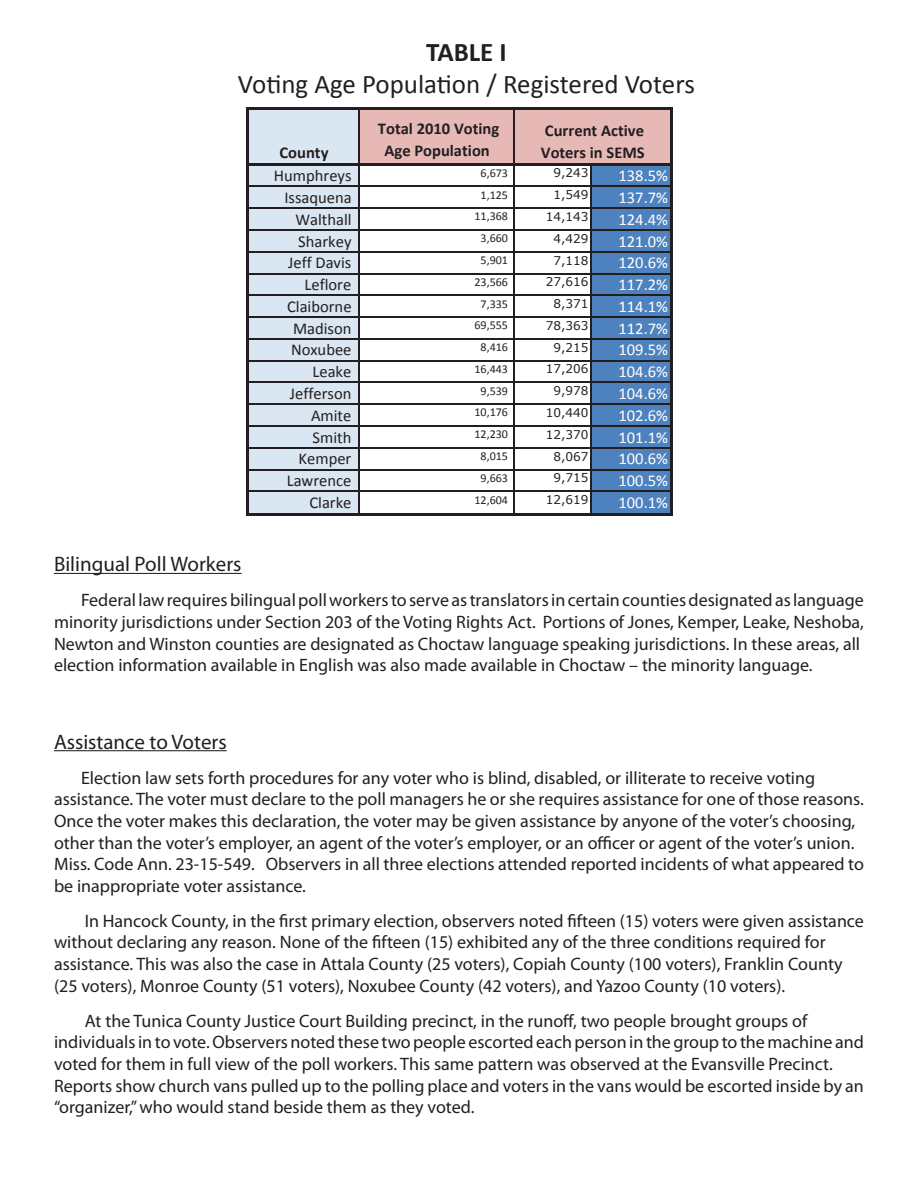
<style>
.page{position:relative;width:918px;height:1188px;background:#fff}
.page>*{position:absolute;margin:0;border:0;box-sizing:border-box;transform-origin:0 0}
.t1{font:27px "Calibri";color:#231f20}
.t2{font:700 27px "Calibri";color:#231f20}
.t3{font:21px "Myriad Pro";color:#231f20}
.t4{font:18px/21.6px "Myriad Pro";color:#231f20}
.t5{font:16.5px "Calibri";color:#231f20}
.t6{font:16.5px "Calibri";color:#fff}
.t7{font:700 16.5px/21.8px "Calibri";color:#231f20;text-align:center}
.t8{font:12px "Calibri";color:#231f20}
.t9{font:12px "Verdana";color:#231f20}
</style>
<div class="page">
<hr style="left:54px;top:573px;width:188px;height:1px;background:#231f20">
<hr style="left:54px;top:750px;width:173px;height:1px;background:#231f20">
<div style="left:248px;top:109px;width:112px;height:56px;background:#dae6f1"></div>
<div style="left:359px;top:109px;width:312px;height:56px;background:#e6b9b7"></div>
<div style="left:248px;top:165px;width:112px;height:349px;background:#dae6f1"></div>
<div style="left:591px;top:165px;width:80px;height:349px;background:#4e82be"></div>
<hr style="left:359px;top:110px;width:1px;height:53px;background:#231f20">
<hr style="left:513px;top:110px;width:2px;height:53px;background:#231f20">
<hr style="left:246px;top:107px;width:3px;height:409px;background:#231f20">
<hr style="left:359px;top:166px;width:1px;height:347px;background:#231f20">
<hr style="left:513px;top:166px;width:2px;height:347px;background:#231f20">
<hr style="left:670px;top:110px;width:3px;height:406px;background:#231f20">
<hr style="left:591px;top:166px;width:1px;height:347px;background:#231f20">
<hr style="left:249px;top:107px;width:424px;height:3px;background:#231f20">
<hr style="left:249px;top:163px;width:424px;height:3px;background:#231f20">
<hr style="left:249px;top:186px;width:421px;height:1px;background:#231f20">
<hr style="left:249px;top:207px;width:421px;height:2px;background:#231f20">
<hr style="left:249px;top:229px;width:421px;height:2px;background:#231f20">
<hr style="left:249px;top:251px;width:421px;height:1px;background:#231f20">
<hr style="left:249px;top:273px;width:421px;height:1px;background:#231f20">
<hr style="left:249px;top:295px;width:421px;height:1px;background:#231f20">
<hr style="left:249px;top:316px;width:421px;height:2px;background:#231f20">
<hr style="left:249px;top:338px;width:421px;height:2px;background:#231f20">
<hr style="left:249px;top:360px;width:421px;height:1px;background:#231f20">
<hr style="left:249px;top:382px;width:421px;height:1px;background:#231f20">
<hr style="left:249px;top:403px;width:421px;height:2px;background:#231f20">
<hr style="left:249px;top:425px;width:421px;height:2px;background:#231f20">
<hr style="left:249px;top:447px;width:421px;height:1px;background:#231f20">
<hr style="left:249px;top:469px;width:421px;height:1px;background:#231f20">
<hr style="left:249px;top:491px;width:421px;height:1px;background:#231f20">
<hr style="left:249px;top:513px;width:424px;height:3px;background:#231f20">
<h1 class="t2" style="left:426px;top:35px;width:82px">TABLE I</h1>
<h1 class="t1" style="left:238px;top:67px;width:458px">Voting Age Population / Registered Voters</h1>
<p class="t7" style="left:280px;top:141px;width:51px">County</p>
<p class="t7" style="left:378px;top:117px;width:123px">Total 2010 Voting<br>Age Population</p>
<p class="t7" style="left:541px;top:119px;width:105px;text-align:left">Current Active<br>Voters in SEMS</p>
<p class="t5" style="left:274px;top:165px;width:79px">Humphreys</p>
<p class="t8" style="left:481px;top:165px;width:29px">6,673</p>
<p class="t9" style="left:554px;top:165px;width:37px">9,243</p>
<p class="t6" style="left:618px;top:165px;width:51px">138.5%</p>
<p class="t5" style="left:284px;top:187px;width:69px">Issaquena</p>
<p class="t8" style="left:481px;top:187px;width:29px">1,125</p>
<p class="t9" style="left:554px;top:187px;width:37px">1,549</p>
<p class="t6" style="left:618px;top:187px;width:51px">137.7%</p>
<p class="t5" style="left:295px;top:209px;width:58px">Walthall</p>
<p class="t8" style="left:474px;top:209px;width:35px">11,368</p>
<p class="t9" style="left:546px;top:208px;width:44px">14,143</p>
<p class="t6" style="left:618px;top:209px;width:51px">124.4%</p>
<p class="t5" style="left:298px;top:231px;width:55px">Sharkey</p>
<p class="t8" style="left:481px;top:231px;width:29px">3,660</p>
<p class="t9" style="left:554px;top:230px;width:37px">4,429</p>
<p class="t6" style="left:618px;top:231px;width:51px">121.0%</p>
<p class="t5" style="left:288px;top:253px;width:65px">Jeff Davis</p>
<p class="t8" style="left:481px;top:253px;width:29px">5,901</p>
<p class="t9" style="left:554px;top:252px;width:37px">7,118</p>
<p class="t6" style="left:618px;top:253px;width:51px">120.6%</p>
<p class="t5" style="left:305px;top:274px;width:48px">Leflore</p>
<p class="t8" style="left:474px;top:274px;width:35px">23,566</p>
<p class="t9" style="left:546px;top:274px;width:44px">27,616</p>
<p class="t6" style="left:618px;top:274px;width:51px">117.2%</p>
<p class="t5" style="left:287px;top:296px;width:66px">Claiborne</p>
<p class="t8" style="left:481px;top:296px;width:29px">7,335</p>
<p class="t9" style="left:554px;top:295px;width:37px">8,371</p>
<p class="t6" style="left:618px;top:296px;width:51px">114.1%</p>
<p class="t5" style="left:293px;top:318px;width:60px">Madison</p>
<p class="t8" style="left:474px;top:318px;width:35px">69,555</p>
<p class="t9" style="left:546px;top:317px;width:44px">78,363</p>
<p class="t6" style="left:618px;top:318px;width:51px">112.7%</p>
<p class="t5" style="left:291px;top:340px;width:62px">Noxubee</p>
<p class="t8" style="left:481px;top:340px;width:29px">8,416</p>
<p class="t9" style="left:554px;top:339px;width:37px">9,215</p>
<p class="t6" style="left:618px;top:340px;width:51px">109.5%</p>
<p class="t5" style="left:312px;top:361px;width:40px">Leake</p>
<p class="t8" style="left:474px;top:361px;width:35px">16,443</p>
<p class="t9" style="left:546px;top:361px;width:44px">17,206</p>
<p class="t6" style="left:618px;top:361px;width:51px">104.6%</p>
<p class="t5" style="left:290px;top:383px;width:63px">Jefferson</p>
<p class="t8" style="left:481px;top:383px;width:29px">9,539</p>
<p class="t9" style="left:554px;top:383px;width:37px">9,978</p>
<p class="t6" style="left:618px;top:383px;width:51px">104.6%</p>
<p class="t5" style="left:311px;top:405px;width:42px">Amite</p>
<p class="t8" style="left:474px;top:405px;width:35px">10,176</p>
<p class="t9" style="left:546px;top:404px;width:44px">10,440</p>
<p class="t6" style="left:618px;top:405px;width:51px">102.6%</p>
<p class="t5" style="left:313px;top:427px;width:40px">Smith</p>
<p class="t8" style="left:474px;top:427px;width:35px">12,230</p>
<p class="t9" style="left:546px;top:426px;width:44px">12,370</p>
<p class="t6" style="left:618px;top:427px;width:51px">101.1%</p>
<p class="t5" style="left:299px;top:449px;width:54px">Kemper</p>
<p class="t8" style="left:481px;top:449px;width:29px">8,015</p>
<p class="t9" style="left:554px;top:448px;width:37px">8,067</p>
<p class="t6" style="left:618px;top:449px;width:51px">100.6%</p>
<p class="t5" style="left:287px;top:470px;width:66px">Lawrence</p>
<p class="t8" style="left:481px;top:470px;width:29px">9,663</p>
<p class="t9" style="left:554px;top:470px;width:37px">9,715</p>
<p class="t6" style="left:618px;top:470px;width:51px">100.5%</p>
<p class="t5" style="left:309px;top:492px;width:44px">Clarke</p>
<p class="t8" style="left:474px;top:492px;width:35px">12,604</p>
<p class="t9" style="left:546px;top:491px;width:44px">12,619</p>
<p class="t6" style="left:618px;top:492px;width:51px">100.1%</p>
<p class="t3" style="left:54px;top:551px;width:189px">Bilingual Poll Workers</p>
<p class="t4" style="left:54px;top:589px;width:812px;text-indent:27px">Federal law requires bilingual poll workers to serve as translators in certain counties designated as language minority jurisdictions under Section 203 of the Voting Rights Act. Portions of Jones, Kemper, Leake, Neshoba, Newton and Winston counties are designated as Choctaw language speaking jurisdictions. In these areas, all election information available in English was also made available in Choctaw – the minority language.</p>
<p class="t3" style="left:54px;top:729px;width:174px">Assistance to Voters</p>
<p class="t4" style="left:54px;top:767px;width:811px;text-indent:27px">Election law sets forth procedures for any voter who is blind, disabled, or illiterate to receive voting assistance. The voter must declare to the poll managers he or she requires assistance for one of those reasons.<br>Once the voter makes this declaration, the voter may be given assistance by anyone of the voter’s choosing, other than the voter’s employer, an agent of the voter’s employer, or an officer or agent of the voter’s union.<br>Miss. Code Ann. 23-15-549. Observers in all three elections attended reported incidents of what appeared to be inappropriate voter assistance.</p>
<p class="t4" style="left:54px;top:910px;width:811px;text-indent:31px">In Hancock County, in the first primary election, observers noted fifteen (15) voters were given assistance without declaring any reason. None of the fifteen (15) exhibited any of the three conditions required for assistance. This was also the case in Attala County (25 voters), Copiah County (100 voters), Franklin County (25 voters), Monroe County (51 voters), Noxubee County (42 voters), and Yazoo County (10 voters).</p>
<p class="t4" style="left:54px;top:1010px;width:811px;text-indent:31px">At the Tunica County Justice Court Building precinct, in the runoff, two people brought groups of individuals in to vote. Observers noted these two people escorted each person in the group to the machine and voted for them in full view of the poll workers. This same pattern was observed at the Evansville Precinct.<br>Reports show church vans pulled up to the polling place and voters in the vans would be escorted inside by an “organizer,” who would stand beside them as they voted.</p>
</div>
